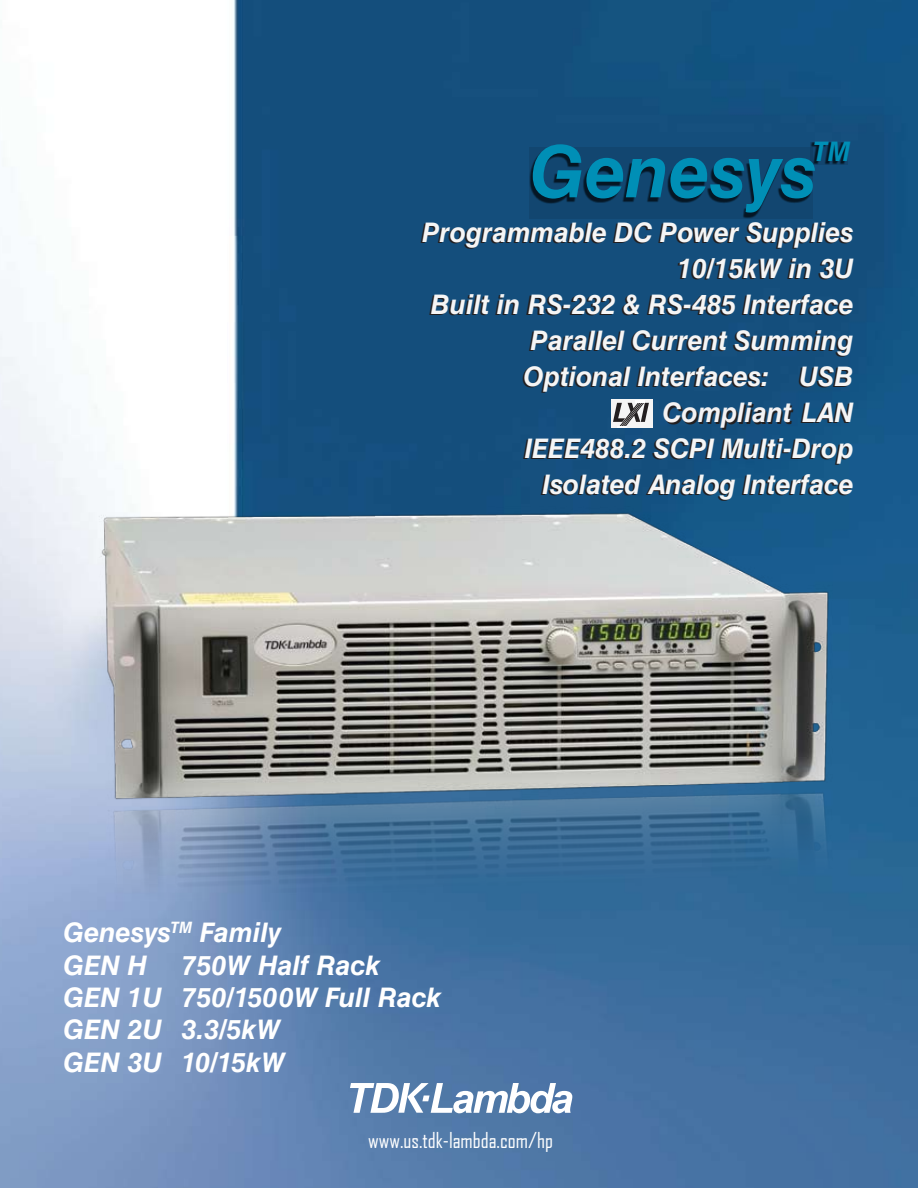
<style>
.page{position:relative;width:918px;height:1188px;background:#fff}
.page>*{position:absolute;margin:0;border:0;box-sizing:border-box;transform-origin:0 0}
.t1{font:italic 700 72px "Helvetica LT Std";color:#008fb6}
.t2{font:italic 700 27px/36.5px "Helvetica LT Std";color:#f5f5f5;text-align:right}
.t3{font:italic 700 27px/32.4px "Helvetica LT Std";color:#fff}
.t4{font:italic 700 27px "Helvetica LT Std";color:#008fb6}
.t5{font:21px "Agency FB";color:#fff}
.s1{color:#231f20}
</style>
<div class="page">
<img style="left:0;top:0;width:918px;height:1188px">
<div style="left:611px;top:399px;width:42px;height:28px;background:#f5f5f5"></div>
<svg style="left:613px;top:402px;width:36px;height:26px"></svg>
<img style="left:90px;top:506px;width:758px;height:503px">
<svg style="left:529px;top:147px;width:284px;height:71px;background:#0d3556"></svg>
<svg style="left:811px;top:142px;width:37px;height:22px"></svg>
<svg style="left:350px;top:1083px;width:222px;height:30px"></svg>
<p class="t1" style="left:529px;top:128px;width:288px">Genesys</p>
<p class="t4" style="left:813px;top:135px;width:39px">TM</p>
<p class="t2" style="left:422px;top:213px;width:433px">Programmable DC Power Supplies<br>10/15kW in 3U<br>Built in RS-232 &amp; RS-485 Interface<br>Parallel Current Summing<br>Optional Interfaces: USB<br><span class="s1">Compliant</span> LAN</p>
<p class="t2" style="left:525px;top:430px;width:330px;line-height:36px">IEEE488.2 SCPI Multi-Drop<br>Isolated Analog Interface</p>
<p class="t3" style="left:63px;top:916px;width:220px">Genesys<sup>TM</sup> Family<br>GEN H</p>
<p class="t3" style="left:63px;top:948px;width:380px;text-indent:119px">750W Half Rack<br>GEN 1U 750/1500W Full Rack<br>GEN 2U 3.3/5kW<br>GEN 3U 10/15kW</p>
<p class="t5" style="left:368px;top:1127px;width:186px">www.us.tdk-lambda.com/hp</p>
</div>
